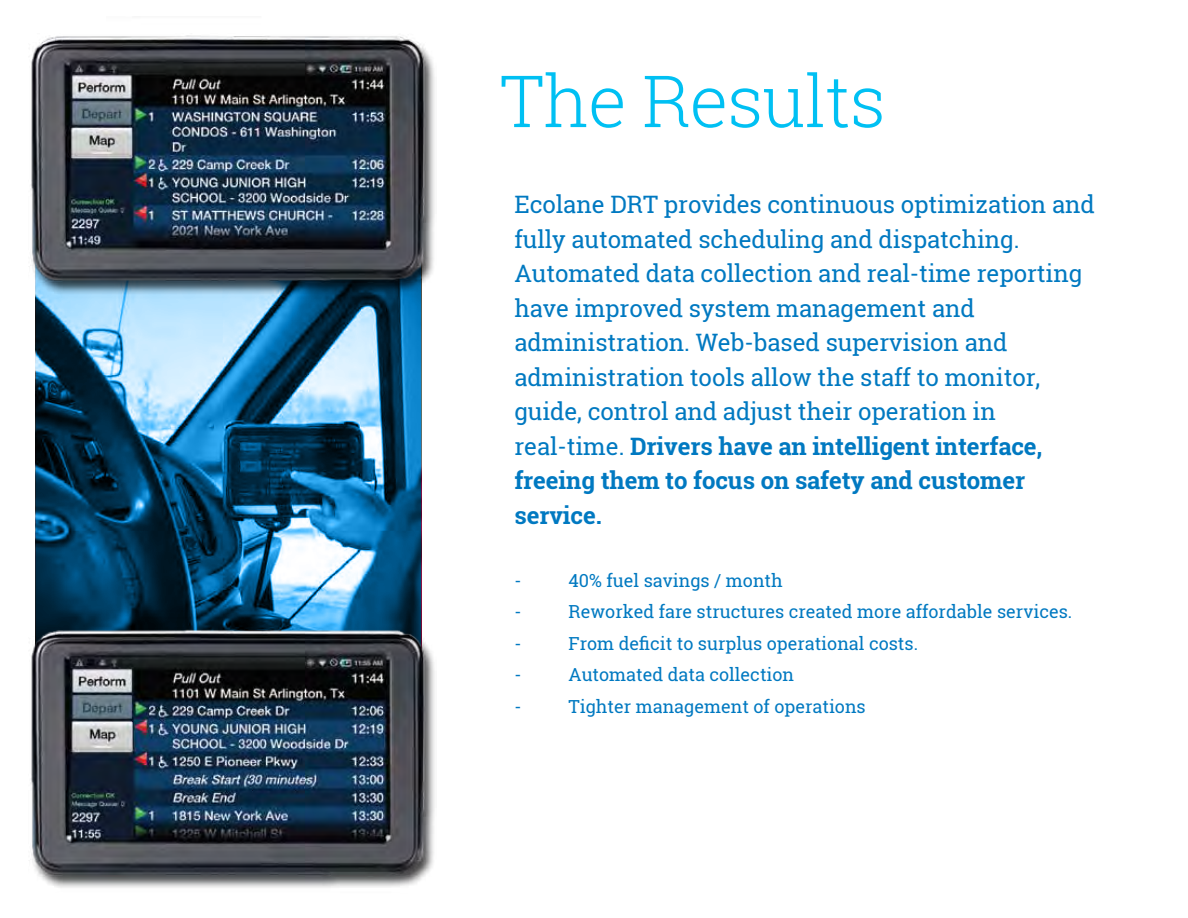
<style>
.page{position:relative;width:1188px;height:918px;background:#fff}
.page>*{position:absolute;margin:0;border:0;box-sizing:border-box;transform-origin:0 0}
.t1{font:300 72px "Roboto Slab";letter-spacing:-.015em;color:#00c0f3}
.t2{font:24px/34.5px "Roboto Slab";letter-spacing:-.005em;color:#0079c1}
.t3{font:18px "Roboto Slab";color:#0079c1}
.s1{font-weight:700}
</style>
<div class="page">
<svg style="left:36px;top:309px;width:385px;height:301px;background:#346e91"></svg>
<img style="left:30px;top:35px;width:405px;height:274px">
<img style="left:30px;top:610px;width:405px;height:278px">
<h1 class="t1" style="left:500px;top:52px;width:388px">The Results</h1>
<p class="t2" style="left:515px;top:187px;width:582px">Ecolane DRT provides continuous optimization and fully automated scheduling and dispatching.<br>Automated data collection and real-time reporting have improved system management and administration. Web-based supervision and administration tools allow the staff to monitor, guide, control and adjust their operation in real-time. <span class="s1">Drivers have an intelligent interface, freeing them to focus on safety and customer service.</span></p>
<p class="t3" style="left:515px;top:568px;width:9px">-</p>
<p class="t3" style="left:569px;top:568px;width:216px">40% fuel savings / month</p>
<p class="t3" style="left:515px;top:599px;width:9px">-</p>
<p class="t3" style="left:569px;top:599px;width:505px">Reworked fare structures created more affordable services.</p>
<p class="t3" style="left:515px;top:631px;width:9px">-</p>
<p class="t3" style="left:569px;top:631px;width:351px">From deficit to surplus operational costs.</p>
<p class="t3" style="left:515px;top:662px;width:9px">-</p>
<p class="t3" style="left:569px;top:662px;width:227px">Automated data collection</p>
<p class="t3" style="left:515px;top:694px;width:9px">-</p>
<p class="t3" style="left:569px;top:694px;width:299px">Tighter management of operations</p>
</div>
